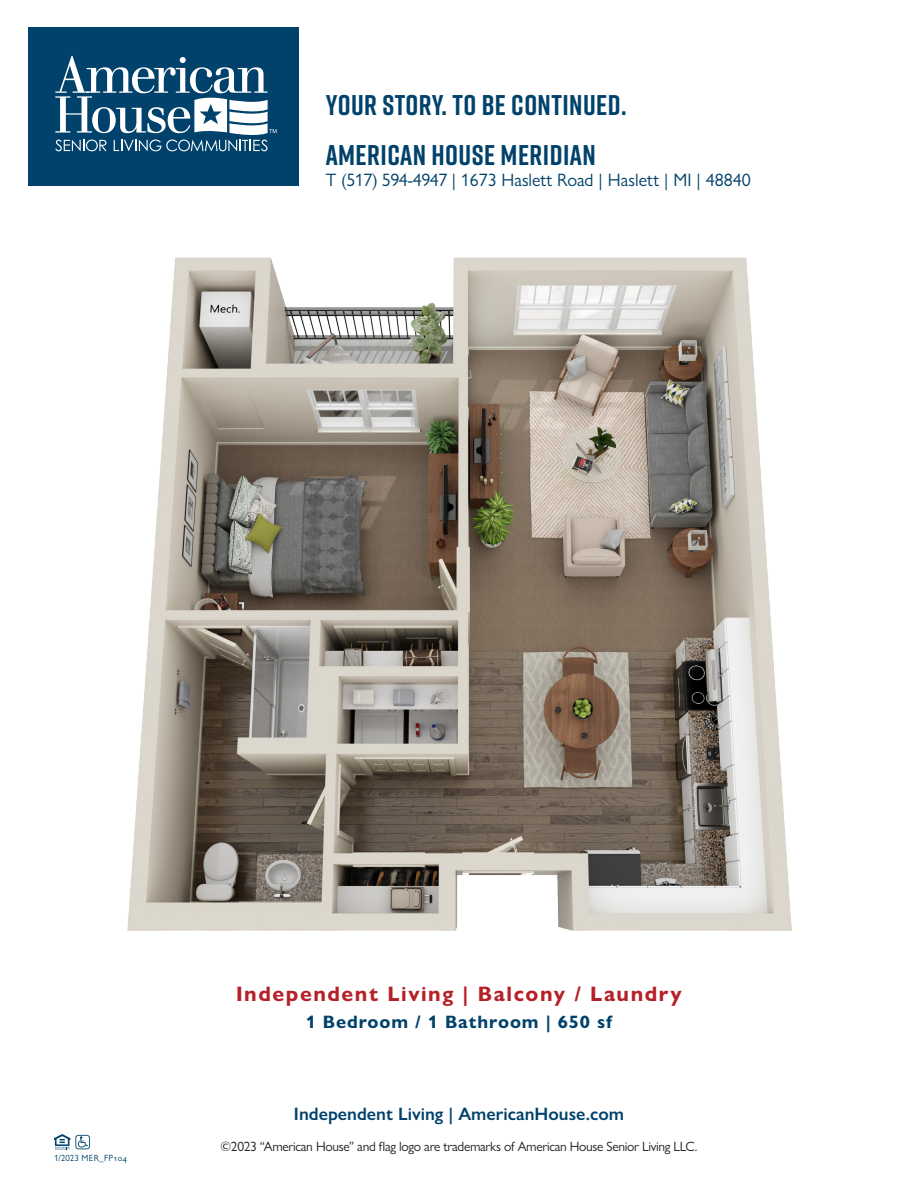
<style>
.page{position:relative;width:918px;height:1188px;background:#fff}
.page>*{position:absolute;margin:0;border:0;box-sizing:border-box;transform-origin:0 0}
.t1{font:700 28.5px "Rift";letter-spacing:.015em;color:#00426b}
.Room_Details{font:700 21px "Gill Sans Nova";letter-spacing:.075em;color:#b62028}
.t2{font:18px "Gill Sans Nova";letter-spacing:-.005em;color:#00426b}
.t3{font:600 18px "Gill Sans Nova";color:#00426b}
.Room_Details-2{font:700 18px "Gill Sans Nova";letter-spacing:.05em;color:#00426b}
.t4{font:13.5px "Gill Sans Nova";letter-spacing:-.025em;color:#231f20}
.t5{font:9px "Gill Sans Nova";letter-spacing:.04em;color:#00426b}
</style>
<div class="page">
<svg style="left:54px;top:1134px;width:36px;height:16px"></svg>
<div style="left:28px;top:27px;width:271px;height:159px;background:#00426b"></div>
<svg style="left:55px;top:56px;width:222px;height:95px"></svg>
<img style="left:127px;top:257px;width:665px;height:674px">
<h1 class="t1" style="left:326px;top:85px;width:302px">YOUR STORY. TO BE CONTINUED.</h1>
<h1 class="t1" style="left:326px;top:134px;width:271px">AMERICAN HOUSE MERIDIAN</h1>
<h3 class="t2" style="left:326px;top:169px;width:427px">T (517) 594-4947 | 1673 Haslett Road | Haslett | MI | 48840</h3>
<p class="t5" style="left:54px;top:1153px;width:75px">1/2023 MER_FP104</p>
<p class="Room_Details" style="left:236px;top:981px;width:447px">Independent Living | Balcony / Laundry</p>
<p class="Room_Details-2" style="left:306px;top:1011px;width:308px">1 Bedroom / 1 Bathroom | 650 sf</p>
<h3 class="t3" style="left:294px;top:1103px;width:332px">Independent Living | AmericanHouse.com</h3>
<p class="t4" style="left:221px;top:1138px;width:478px">©2023 “American House” and flag logo are trademarks of American House Senior Living LLC.</p>
</div>
